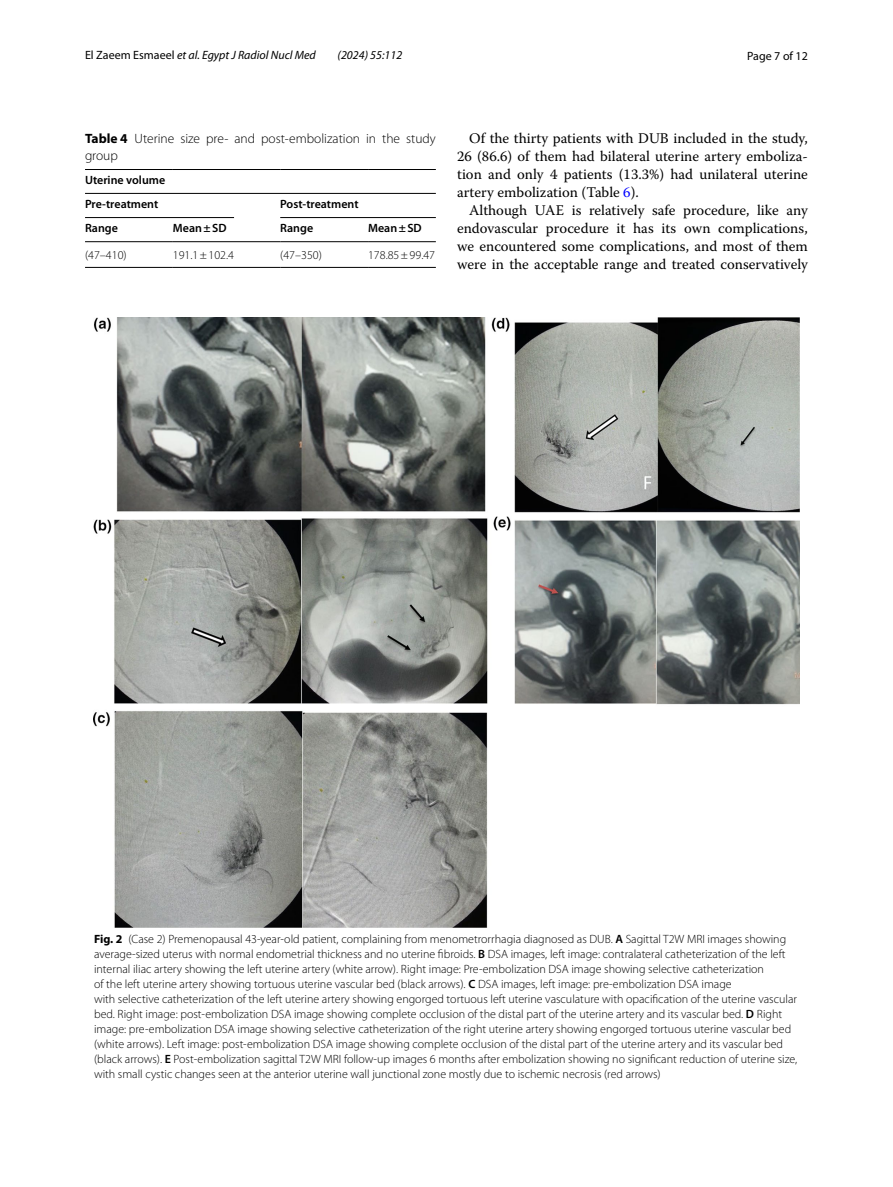
<style>
.page{position:relative;width:893px;height:1187px;background:#fff}
.page>*{position:absolute;margin:0;border:0;box-sizing:border-box;transform-origin:0 0}
.t1{font:14.7px/18px "Warnock Pro";color:#000;text-align:justify}
.t2{font:300 13.5px/16.5px "Myriad Pro";color:#000}
.t3{font:300 12px/15px "Myriad Pro";color:#000}
.t4{font:600 12px/24.2px "Myriad Pro";color:#000}
.t5{font:italic 12px "Myriad Pro";color:#000}
.t6{font:12px "Myriad Pro";color:#000}
.s1{font-style:normal}
.s2{font-weight:700}
.s3{color:#00f}
.s4{font-weight:600}
</style>
<div class="page">
<hr style="left:85px;top:169px;width:88px;height:1px;background:#000">
<hr style="left:173px;top:169px;width:107px;height:1px;background:#000">
<hr style="left:280px;top:169px;width:88px;height:1px;background:#000">
<hr style="left:368px;top:169px;width:68px;height:1px;background:#000">
<hr style="left:85px;top:241px;width:88px;height:1px;background:#000">
<hr style="left:173px;top:241px;width:107px;height:1px;background:#000">
<hr style="left:280px;top:241px;width:88px;height:1px;background:#000">
<hr style="left:368px;top:241px;width:68px;height:1px;background:#000">
<hr style="left:85px;top:267px;width:88px;height:1px;background:#000">
<hr style="left:173px;top:267px;width:107px;height:1px;background:#000">
<hr style="left:280px;top:267px;width:88px;height:1px;background:#000">
<hr style="left:368px;top:267px;width:68px;height:1px;background:#000">
<hr style="left:85px;top:193px;width:351px;height:1px;background:#000">
<hr style="left:85px;top:217px;width:149px;height:1px;background:#000">
<hr style="left:280px;top:217px;width:156px;height:1px;background:#000">
<img style="left:93px;top:318px;width:706px;height:609px">
<p class="t5" style="left:85px;top:48px;width:232px"><span class="s1">El Zaeem Esmaeel</span> et al. Egypt J Radiol Nucl Med</p>
<p class="t5" style="left:338px;top:48px;width:66px">(2024) 55:112</p>
<p class="t6" style="left:747px;top:48px;width:62px">Page 7 of 12</p>
<p class="t2" style="left:85px;top:130px;width:352px"><span class="s2">Table 4</span> Uterine size pre- and post-embolization in the study group</p>
<p class="t4" style="left:85px;top:167px;width:82px">Uterine volume<br>Pre-treatment</p>
<p class="t4" style="left:280px;top:192px;width:80px">Post-treatment</p>
<p class="t4" style="left:85px;top:215px;width:34px">Range</p>
<p class="t4" style="left:173px;top:215px;width:55px">Mean±SD</p>
<p class="t4" style="left:280px;top:215px;width:34px">Range</p>
<p class="t4" style="left:368px;top:215px;width:55px">Mean±SD</p>
<p class="t3" style="left:85px;top:247px;width:43px">(47–410)</p>
<p class="t3" style="left:173px;top:247px;width:63px">191.1±102.4</p>
<p class="t3" style="left:280px;top:247px;width:43px">(47–350)</p>
<p class="t3" style="left:368px;top:247px;width:69px">178.85±99.47</p>
<p class="t1" style="left:457px;top:128px;width:352px;text-indent:12px">Of the thirty patients with DUB included in the study, 26 (86.6) of them had bilateral uterine artery emboliza&shy;tion and only 4 patients (13.3%) had unilateral uterine artery embolization (Table <span class="s3">6</span>).</p>
<p class="t1" style="left:457px;top:200px;width:352px;text-indent:12px">Although UAE is relatively safe procedure, like any endovascular procedure it has its own complications, we encountered some complications, and most of them were in the acceptable range and treated conservatively</p>
<p class="t3" style="left:94px;top:931px;width:705px"><span class="s2">Fig. 2</span> (Case 2) Premenopausal 43-year-old patient, complaining from menometrorrhagia diagnosed as DUB. <span class="s4">A</span> Sagittal T2W MRI images showing average-sized uterus with normal endometrial thickness and no uterine fibroids. <span class="s4">B</span> DSA images, left image: contralateral catheterization of the left internal iliac artery showing the left uterine artery (white arrow). Right image: Pre-embolization DSA image showing selective catheterization<br>of the left uterine artery showing tortuous uterine vascular bed (black arrows). <span class="s4">C</span> DSA images, left image: pre-embolization DSA image<br>with selective catheterization of the left uterine artery showing engorged tortuous left uterine vasculature with opacification of the uterine vascular bed. Right image: post-embolization DSA image showing complete occlusion of the distal part of the uterine artery and its vascular bed. <span class="s4">D</span> Right image: pre-embolization DSA image showing selective catheterization of the right uterine artery showing engorged tortuous uterine vascular bed (white arrows). Left image: post-embolization DSA image showing complete occlusion of the distal part of the uterine artery and its vascular bed (black arrows). <span class="s4">E</span> Post-embolization sagittal T2W MRI follow-up images 6 months after embolization showing no significant reduction of uterine size, with small cystic changes seen at the anterior uterine wall junctional zone mostly due to ischemic necrosis (red arrows)</p>
</div>
